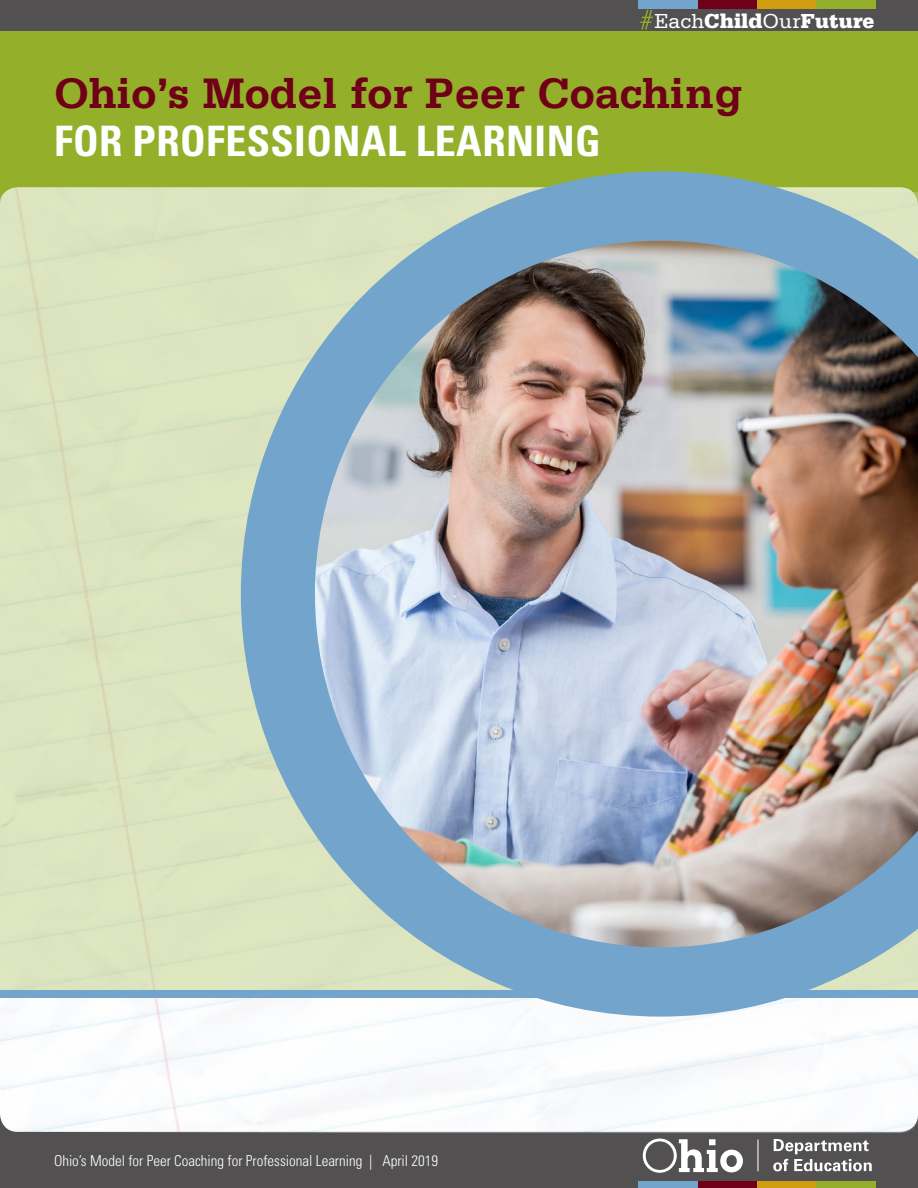
<style>
.page{position:relative;width:918px;height:1188px;background:#fff}
.page>*{position:absolute;margin:0;border:0;box-sizing:border-box;transform-origin:0 0}
.COVER_AHD{font:700 45px "Serifa";color:#700017}
.COVER_AHD-2{font:700 condensed 42px "Univers LT Std";letter-spacing:.01em;color:#fff}
.t1{font:900 21.45px "Serifa Std";color:#fff}
.t2{font:300 condensed 15px "Univers LT Std";color:#fff}
.s1{font-weight:400}
</style>
<div class="page">
<div style="left:0;top:1115px;width:918px;height:73px;background:#525051"></div>
<div style="left:0;top:0;width:918px;height:186px;background:#525051"></div>
<div style="left:0;top:31px;width:918px;height:1053px;background:#94af2a"></div>
<div style="left:816px;top:0;width:60px;height:8px;background:#94af2a"></div>
<div style="left:757px;top:0;width:59px;height:8px;background:#d19d10"></div>
<div style="left:698px;top:0;width:59px;height:8px;background:#700017"></div>
<div style="left:638px;top:0;width:60px;height:8px;background:#73a5cc"></div>
<svg style="left:640px;top:10px;width:13px;height:20px"></svg>
<div style="left:816px;top:1181px;width:60px;height:7px;background:#94af2a"></div>
<div style="left:757px;top:1181px;width:59px;height:7px;background:#d19d10"></div>
<div style="left:698px;top:1181px;width:59px;height:7px;background:#700017"></div>
<div style="left:638px;top:1181px;width:60px;height:7px;background:#73a5cc"></div>
<svg style="left:643px;top:1139px;width:100px;height:34px"></svg>
<hr style="left:757px;top:1139px;width:1px;height:32px;background:#fff">
<svg style="left:773px;top:1139px;width:99px;height:32px"></svg>
<div style="left:0;top:998px;width:918px;height:135px;background:#fbfcfd"></div>
<div style="left:0;top:187px;width:241px;height:803px;background:#dce5c0"></div>
<img style="left:241px;top:171px;width:677px;height:846px">
<div style="left:0;top:990px;width:918px;height:8px;background:#73a5cc"></div>
<h3 class="t1" style="left:654px;top:8px;width:222px"><span class="s1">Each</span>Child<span class="s1">Our</span>Future</h3>
<p class="COVER_AHD" style="left:54px;top:67px;width:690px">Ohio’s Model for Peer Coaching</p>
<p class="COVER_AHD-2" style="left:54px;top:115px;width:548px">FOR PROFESSIONAL LEARNING</p>
<p class="t2" style="left:54px;top:1152px;width:386px">Ohio’s Model for Peer Coaching for Professional Learning | April 2019</p>
</div>
